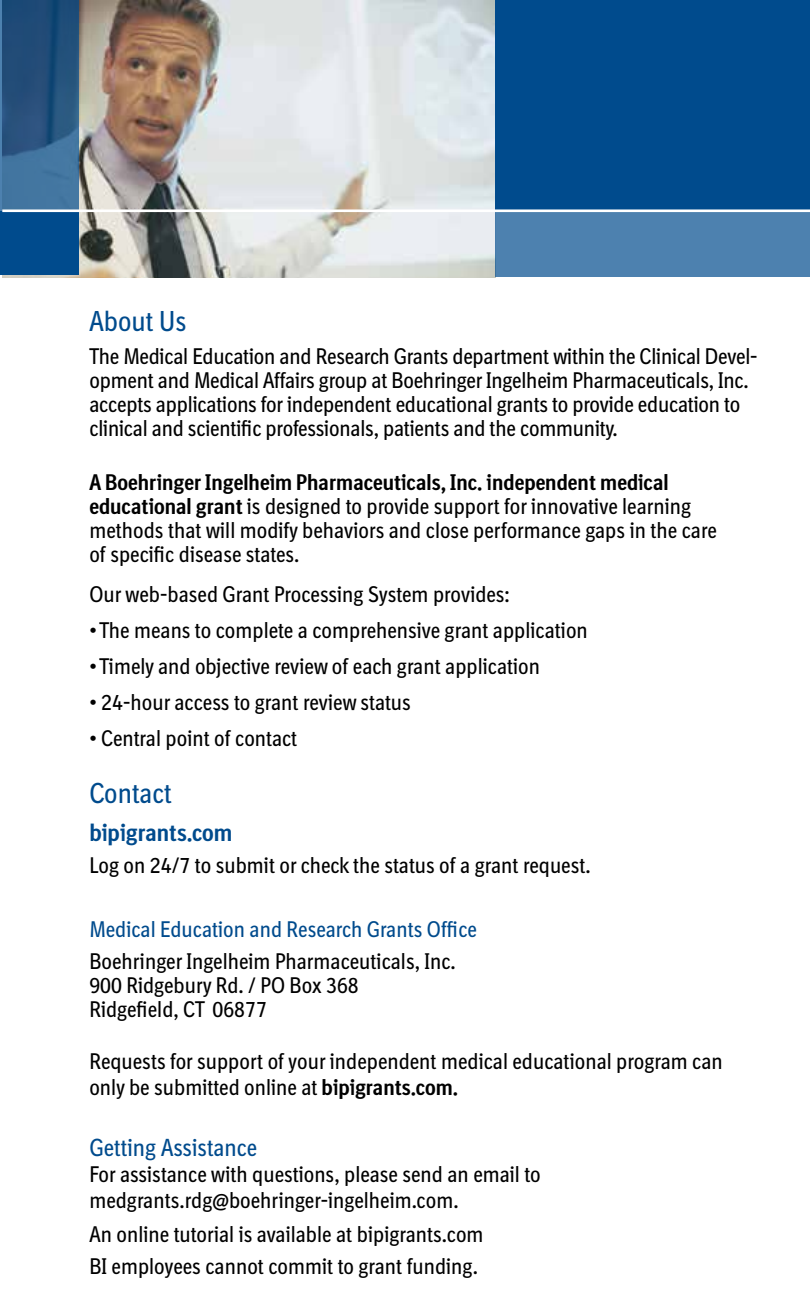
<style>
.page{position:relative;width:810px;height:1296px;background:#fff}
.page>*{position:absolute;margin:0;border:0;box-sizing:border-box;transform-origin:0 0}
.t1{font:condensed 28px "BI Sans";color:#004b8d}
.t2{font:condensed 24px "BI Sans";color:#004b8d}
.t3{font:700 condensed 24px "BI Sans";color:#004b8d}
.t4{font:condensed 22px/24px "BI Sans";color:#000}
.t5{font:condensed 22px "BI Sans";color:#004b8d}
.s1{font-weight:700}
</style>
<div class="page">
<img style="left:2px;top:0;width:494px;height:277px">
<div style="left:496px;top:0;width:314px;height:211px;background:#004b8d"></div>
<div style="left:496px;top:206px;width:314px;height:71px;background:#4d81af"></div>
<div style="left:0;top:212px;width:79px;height:63px;background:#004b8d"></div>
<svg style="left:0;top:0;width:79px;height:212px;background:#2d5b86"></svg>
<hr style="left:2px;top:209px;width:808px;height:3px;background:#fff">
<p class="t1" style="left:89px;top:306px;width:99px">About Us</p>
<p class="t4" style="left:89px;top:345px;width:670px">The Medical Education and Research Grants department within the Clinical Devel&shy;opment and Medical Affairs group at Boehringer Ingelheim Pharmaceuticals, Inc. accepts applications for independent educational grants to provide education to clinical and scientific professionals, patients and the community.</p>
<p class="t4" style="left:89px;top:471px;width:629px"><span class="s1">A Boehringer Ingelheim Pharmaceuticals, Inc. independent medical educational grant</span> is designed to provide support for innovative learning methods that will modify behaviors and close performance gaps in the care of specific disease states.</p>
<p class="t4" style="left:89px;top:583px;width:422px">Our web-based Grant Processing System provides:</p>
<p class="t4" style="left:89px;top:619px;width:500px">• The means to complete a comprehensive grant application</p>
<p class="t4" style="left:89px;top:655px;width:452px">• Timely and objective review of each grant application</p>
<p class="t4" style="left:89px;top:691px;width:323px">• 24-hour access to grant review status</p>
<p class="t4" style="left:89px;top:727px;width:209px">• Central point of contact</p>
<p class="t1" style="left:89px;top:778px;width:84px">Contact</p>
<p class="t3" style="left:89px;top:819px;width:145px">bipigrants.com</p>
<p class="t4" style="left:89px;top:854px;width:503px">Log on 24/7 to submit or check the status of a grant request.</p>
<p class="t5" style="left:89px;top:917px;width:389px">Medical Education and Research Grants Office</p>
<p class="t4" style="left:89px;top:950px;width:368px">Boehringer Ingelheim Pharmaceuticals, Inc.<br>900 Ridgebury Rd. / PO Box 368<br>Ridgefield, CT 06877</p>
<p class="t4" style="left:89px;top:1049px;width:635px;line-height:26px">Requests for support of your independent medical educational program can only be submitted online at <span class="s1">bipigrants.com.</span></p>
<p class="t2" style="left:89px;top:1134px;width:169px">Getting Assistance</p>
<p class="t4" style="left:89px;top:1161px;width:453px;line-height:26px">For assistance with questions, please send an email to medgrants.rdg@boehringer-ingelheim.com.</p>
<p class="t4" style="left:89px;top:1218px;width:396px;line-height:32px">An online tutorial is available at bipigrants.com<br>BI employees cannot commit to grant funding.</p>
</div>
